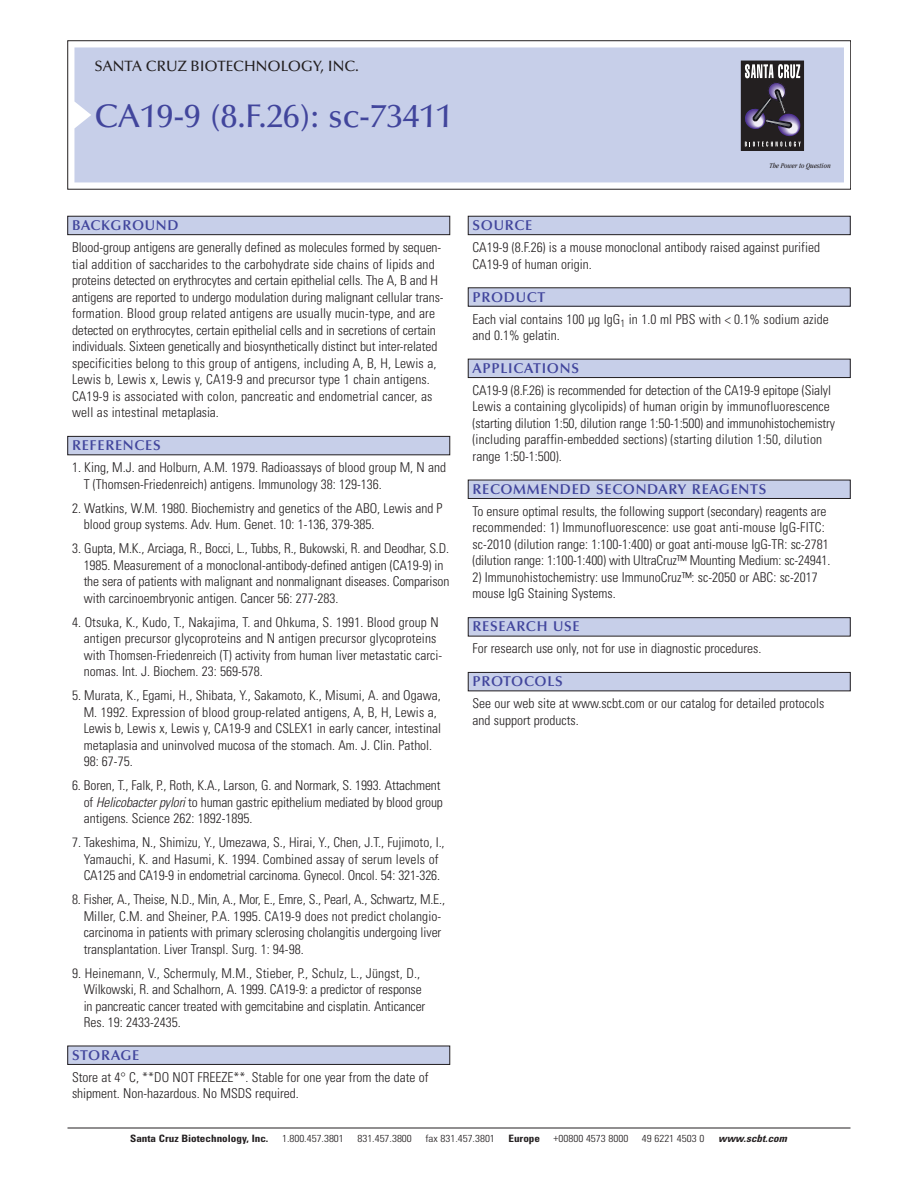
<style>
.page{position:relative;width:918px;height:1188px;background:#fff}
.page>*{position:absolute;margin:0;border:0;box-sizing:border-box;transform-origin:0 0}
.t1{font:500 33px "Optima";color:#41459c}
.t2{font:500 15px "Optima";color:#231f20}
.t3{font:600 14.25px "Optima";letter-spacing:.05em;color:#41459c}
.t4{font:300 condensed 13.5px/16.5px "Univers";color:#231f20}
.t5{font:300 condensed 10.2px "Univers";color:#231f20;scale:1.1 1}
.t6{font:700 condensed 10.2px "Univers";color:#231f20;scale:1.1 1}
.t7{font:italic 700 condensed 10.2px "Univers";color:#231f20;scale:1.1 1}
.t8{font:italic condensed 7.5px "Garamond";color:#231f20}
.s1{font-style:italic}
</style>
<div class="page">
<div style="left:68px;top:216px;width:382px;height:19px;background:#c7cfe9"></div>
<div style="left:68px;top:216px;width:382px;height:19px;border:1px solid #231f20"></div>
<div style="left:68px;top:436px;width:382px;height:19px;background:#c7cfe9"></div>
<div style="left:68px;top:436px;width:382px;height:19px;border:1px solid #231f20"></div>
<div style="left:68px;top:1046px;width:382px;height:18px;background:#c7cfe9"></div>
<div style="left:68px;top:1046px;width:382px;height:19px;border:1px solid #231f20"></div>
<div style="left:468px;top:216px;width:382px;height:19px;background:#c7cfe9"></div>
<div style="left:468px;top:216px;width:382px;height:19px;border:1px solid #231f20"></div>
<div style="left:468px;top:288px;width:382px;height:18px;background:#c7cfe9"></div>
<div style="left:468px;top:359px;width:382px;height:19px;background:#c7cfe9"></div>
<div style="left:468px;top:359px;width:382px;height:19px;border:1px solid #231f20"></div>
<div style="left:468px;top:480px;width:382px;height:18px;background:#c7cfe9"></div>
<div style="left:468px;top:480px;width:382px;height:19px;border:1px solid #231f20"></div>
<div style="left:468px;top:618px;width:382px;height:18px;background:#c7cfe9"></div>
<div style="left:468px;top:617px;width:382px;height:19px;border:1px solid #231f20"></div>
<div style="left:468px;top:672px;width:382px;height:19px;background:#c7cfe9"></div>
<div style="left:468px;top:672px;width:382px;height:19px;border:1px solid #231f20"></div>
<div style="left:74px;top:47px;width:770px;height:135px;background:#c7cfe9"></div>
<div style="left:741px;top:61px;width:62px;height:89px;background:#231f20"></div>
<div style="left:741px;top:61px;width:63px;height:90px;border:1px solid #231f20"></div>
<svg style="left:741px;top:64px;width:64px;height:83px"></svg>
<hr style="left:68px;top:1128px;width:782px;height:1px;background:#231f20">
<p class="t2" style="left:94px;top:60px;width:266px">SANTA CRUZ BIOTECHNOLOGY, INC.</p>
<h1 class="t1" style="left:94px;top:103px;width:360px">CA19-9 (8.F.26): sc-73411</h1>
<p class="t3" style="left:72px;top:220px;width:108px">BACKGROUND</p>
<p class="t4" style="left:72px;top:241px;width:373px">Blood-group antigens are generally defined as molecules formed by sequen&shy;tial addition of saccharides to the carbohydrate side chains of lipids and proteins detected on erythrocytes and certain epithelial cells. The A, B and H antigens are reported to undergo modulation during malignant cellular trans&shy;formation. Blood group related antigens are usually mucin-type, and are detected on erythrocytes, certain epithelial cells and in secretions of certain individuals. Sixteen genetically and biosynthetically distinct but inter-related specificities belong to this group of antigens, including A, B, H, Lewis a, Lewis b, Lewis x, Lewis y, CA19-9 and precursor type 1 chain antigens.<br>CA19-9 is associated with colon, pancreatic and endometrial cancer, as well as intestinal metaplasia.</p>
<p class="t3" style="left:72px;top:439px;width:90px">REFERENCES</p>
<p class="t4" style="left:84px;top:460px;width:364px;text-indent:-12px">1. King, M.J. and Holburn, A.M. 1979. Radioassays of blood group M, N and<br>T (Thomsen-Friedenreich) antigens. Immunology 38: 129-136.</p>
<p class="t4" style="left:84px;top:501px;width:360px;text-indent:-12px">2. Watkins, W.M. 1980. Biochemistry and genetics of the ABO, Lewis and P blood group systems. Adv. Hum. Genet. 10: 1-136, 379-385.</p>
<p class="t4" style="left:84px;top:541px;width:367px;text-indent:-12px">3. Gupta, M.K., Arciaga, R., Bocci, L., Tubbs, R., Bukowski, R. and Deodhar, S.D.<br>1985. Measurement of a monoclonal-antibody-defined antigen (CA19-9) in the sera of patients with malignant and nonmalignant diseases. Comparison with carcinoembryonic antigen. Cancer 56: 277-283.</p>
<p class="t4" style="left:84px;top:615px;width:360px;text-indent:-12px">4. Otsuka, K., Kudo, T., Nakajima, T. and Ohkuma, S. 1991. Blood group N antigen precursor glycoproteins and N antigen precursor glycoproteins with Thomsen-Friedenreich (T) activity from human liver metastatic carci&shy;nomas. Int. J. Biochem. 23: 569-578.</p>
<p class="t4" style="left:84px;top:688px;width:359px;text-indent:-12px">5. Murata, K., Egami, H., Shibata, Y., Sakamoto, K., Misumi, A. and Ogawa, M. 1992. Expression of blood group-related antigens, A, B, H, Lewis a, Lewis b, Lewis x, Lewis y, CA19-9 and CSLEX1 in early cancer, intestinal metaplasia and uninvolved mucosa of the stomach. Am. J. Clin. Pathol.<br>98: 67-75.</p>
<p class="t4" style="left:84px;top:778px;width:361px;text-indent:-12px">6. Boren, T., Falk, P., Roth, K.A., Larson, G. and Normark, S. 1993. Attachment of <span class="s1">Helicobacterpylori</span>to human gastric epithelium mediated by blood group antigens. Science 262: 1892-1895.</p>
<p class="t4" style="left:72px;top:835px;width:374px;text-align:center">7. Takeshima, N., Shimizu, Y., Umezawa, S., Hirai, Y., Chen, J.T., Fujimoto, I.,<br>Yamauchi, K. and Hasumi, K. 1994. Combined assay of serum levels of<br>CA125 and CA19-9 in endometrial carcinoma. Gynecol. Oncol. 54: 321-326.</p>
<p class="t4" style="left:84px;top:892px;width:363px;text-indent:-12px">8. Fisher, A., Theise, N.D., Min, A., Mor, E., Emre, S., Pearl, A., Schwartz, M.E., Miller, C.M. and Sheiner, P.A. 1995. CA19-9 does not predict cholangio&shy;carcinoma in patients with primary sclerosing cholangitis undergoing liver transplantation. Liver Transpl. Surg. 1: 94-98.</p>
<p class="t4" style="left:84px;top:966px;width:343px;text-indent:-12px">9. Heinemann, V., Schermuly, M.M., Stieber, P., Schulz, L., Jüngst, D., Wilkowski, R. and Schalhorn, A. 1999. CA19-9: a predictor of response in pancreatic cancer treated with gemcitabine and cisplatin. Anticancer Res. 19: 2433-2435.</p>
<p class="t3" style="left:72px;top:1049px;width:69px">STORAGE</p>
<p class="t4" style="left:72px;top:1070px;width:358px">Store at 4° C, **DO NOT FREEZE**. Stable for one year from the date of shipment. Non-hazardous. No MSDS required.</p>
<p class="t8" style="left:769px;top:163px;width:63px">The Power to Question</p>
<p class="t3" style="left:473px;top:220px;width:61px">SOURCE</p>
<p class="t4" style="left:473px;top:241px;width:349px">CA19-9 (8.F.26) is a mouse monoclonal antibody raised against purified<br>CA19-9 of human origin.</p>
<p class="t3" style="left:473px;top:291px;width:74px">PRODUCT</p>
<p class="t4" style="left:473px;top:312px;width:358px">Each vial contains 100 µg IgG<sub>1</sub> in 1.0 ml PBS with &lt; 0.1% sodium azide and 0.1% gelatin.</p>
<p class="t3" style="left:473px;top:362px;width:108px">APPLICATIONS</p>
<p class="t4" style="left:473px;top:383px;width:364px">CA19-9 (8.F.26) is recommended for detection of the CA19-9 epitope (Sialyl Lewis a containing glycolipids) of human origin by immunofluorescence (starting dilution 1:50, dilution range 1:50-1:500) and immunohistochemistry (including paraffin-embedded sections) (starting dilution 1:50, dilution range 1:50-1:500).</p>
<p class="t3" style="left:473px;top:483px;width:295px">RECOMMENDED SECONDARY REAGENTS</p>
<p class="t4" style="left:473px;top:504px;width:359px">To ensure optimal results, the following support (secondary) reagents are recommended: 1) Immunofluorescence: use goat anti-mouse IgG-FITC: sc-2010 (dilution range: 1:100-1:400) or goat anti-mouse IgG-TR: sc-2781 (dilution range: 1:100-1:400) with UltraCruz™ Mounting Medium: sc-24941.</p>
<p class="t4" style="left:473px;top:570px;width:347px">2) Immunohistochemistry: use ImmunoCruz™: sc-2050 or ABC: sc-2017 mouse IgG Staining Systems.</p>
<p class="t3" style="left:473px;top:621px;width:109px">RESEARCH USE</p>
<p class="t4" style="left:473px;top:642px;width:290px">For research use only, not for use in diagnostic procedures.</p>
<p class="t3" style="left:473px;top:676px;width:92px">PROTOCOLS</p>
<p class="t4" style="left:473px;top:697px;width:353px">See our web site at www.scbt.com or our catalog for detailed protocols and support products.</p>
<p class="t6" style="left:130px;top:1135px;width:127px">Santa Cruz Biotechnology, Inc.</p>
<p class="t5" style="left:282px;top:1135px;width:58px">1.800.457.3801</p>
<p class="t5" style="left:357px;top:1135px;width:51px">831.457.3800</p>
<p class="t5" style="left:425px;top:1135px;width:65px">fax 831.457.3801</p>
<p class="t6" style="left:508px;top:1135px;width:30px">Europe</p>
<p class="t5" style="left:554px;top:1135px;width:69px">+00800 4573 8000</p>
<p class="t5" style="left:642px;top:1135px;width:58px">49 6221 4503 0</p>
<p class="t7" style="left:718px;top:1135px;width:66px">www.scbt.com</p>
</div>
